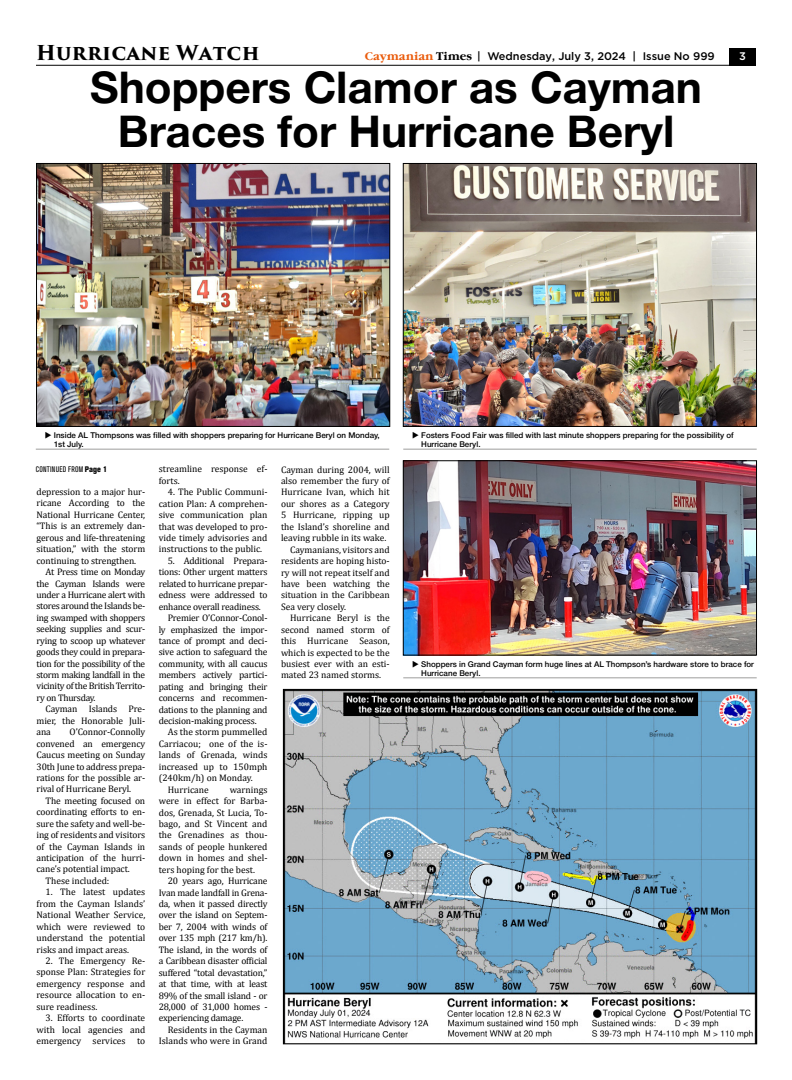
<style>
.page{position:relative;width:792px;height:1080px;background:#fff}
.page>*{position:absolute;margin:0;border:0;box-sizing:border-box;transform-origin:0 0}
.t1{font:700 44px/44px "Helvetica Neue Cyr";color:#000;text-align:center}
.t2{font:700 20px "Trajan Pro 3";letter-spacing:.01em;color:#000}
.t3{font:500 11px "Gotham";color:#000}
.t4{font:500 11px "Gotham";color:#fff}
.t5{font:9.5px/11.4px "Cambria";letter-spacing:-.01em;color:#000;text-align:justify}
.t6{font:9.5px "Cambria";letter-spacing:-.03em;color:#000}
.t7{font:500 8px/9px "Helvetica Neue Cyr";color:#000}
.t8{font:condensed 8px "Akzidenz Grotesk Pro";letter-spacing:.025em;color:#000}
.s1{font-family:"Garamond C";font-weight:700;color:#ea5b0b}
.s2{font-family:"Garamond C";font-weight:700}
.s3{font-weight:800}
</style>
<div class="page">
<img style="left:405px;top:165px;width:350px;height:260px">
<div style="left:403px;top:163px;width:354px;height:264px;border:1px solid #000"></div>
<img style="left:405px;top:463px;width:350px;height:190px">
<div style="left:403px;top:461px;width:354px;height:194px;border:1px solid #000"></div>
<img style="left:38px;top:165px;width:350px;height:260px">
<div style="left:36px;top:163px;width:354px;height:264px;border:1px solid #000"></div>
<hr style="left:36px;top:449px;width:353px;height:1px;background:#9d9d9c">
<hr style="left:403px;top:449px;width:354px;height:1px;background:#9d9d9c">
<hr style="left:403px;top:678px;width:354px;height:1px;background:#9d9d9c">
<img style="left:285px;top:691px;width:470px;height:351px">
<div style="left:729px;top:48px;width:27px;height:18px;background:#000"></div>
<hr style="left:36px;top:65px;width:720px;height:1px;background:#000">
<h2 class="t2" style="left:36px;top:38px;width:225px">Hurricane Watch</h2>
<p class="t3" style="left:365px;top:49px;width:351px"><span class="s1">Caymanian</span> <span class="s2">Times</span> | Wednesday, July 3, 2024 | Issue No 999</p>
<p class="t4" style="left:739px;top:49px;width:8px">3</p>
<h1 class="t1" style="left:90px;top:66px;width:613px">Shoppers Clamor as Cayman<br>Braces for Hurricane Beryl</h1>
<p class="t7" style="left:54px;top:431px;width:328px">Inside AL Thompsons was filled with shoppers preparing for Hurricane Beryl on Monday,<br>1st July.</p>
<p class="t7" style="left:421px;top:431px;width:314px">Fosters Food Fair was filled with last minute shoppers preparing for the possibility of<br>Hurricane Beryl.</p>
<p class="t8" style="left:36px;top:464px;width:73px">CONTINUED FROM <span class="s3">Page 1</span></p>
<p class="t5" style="left:37px;top:486px;width:110px">depression to a major hur-</p>
<p class="t5" style="left:37px;top:498px;width:110px">ricane According to the</p>
<p class="t5" style="left:37px;top:509px;width:110px">National Hurricane Center,</p>
<p class="t5" style="left:37px;top:520px;width:110px">“This is an extremely dan-</p>
<p class="t5" style="left:37px;top:532px;width:110px">gerous and life-threatening</p>
<p class="t5" style="left:37px;top:543px;width:110px">situation,” with the storm</p>
<p class="t5" style="left:37px;top:555px;width:101px">continuing to strengthen.</p>
<p class="t6" style="left:46px;top:566px;width:101px">At Press time on Monday</p>
<p class="t6" style="left:37px;top:578px;width:110px">the Cayman Islands were</p>
<p class="t6" style="left:37px;top:589px;width:110px">under a Hurricane alert with</p>
<p class="t6" style="left:37px;top:601px;width:110px">stores around the Islands be-</p>
<p class="t6" style="left:37px;top:612px;width:110px">ing swamped with shoppers</p>
<p class="t6" style="left:37px;top:623px;width:110px">seeking supplies and scur-</p>
<p class="t6" style="left:37px;top:635px;width:110px">rying to scoop up whatever</p>
<p class="t6" style="left:37px;top:646px;width:110px">goods they could in prepara-</p>
<p class="t6" style="left:37px;top:658px;width:110px">tion for the possibility of the</p>
<p class="t6" style="left:37px;top:669px;width:110px">storm making landfall in the</p>
<p class="t6" style="left:37px;top:681px;width:110px">vicinity of the British Territo-</p>
<p class="t6" style="left:37px;top:692px;width:61px">ry on Thursday.</p>
<p class="t5" style="left:46px;top:703px;width:101px">Cayman Islands Pre-</p>
<p class="t5" style="left:37px;top:715px;width:110px">mier, the Honorable Juli-</p>
<p class="t5" style="left:37px;top:726px;width:16px">ana</p>
<p class="t5" style="left:37px;top:726px;width:110px;text-indent:33px">O’Connor-Connolly convened an emergency Caucus meeting on Sunday 30th June to address prepa&shy;rations for the possible ar&shy;rival of Hurricane Beryl.</p>
<p class="t5" style="left:46px;top:795px;width:101px">The meeting focused on</p>
<p class="t5" style="left:37px;top:806px;width:110px">coordinating efforts to en-</p>
<p class="t5" style="left:37px;top:818px;width:110px">sure the safety and well-be-</p>
<p class="t5" style="left:37px;top:829px;width:110px">ing of residents and visitors</p>
<p class="t5" style="left:37px;top:841px;width:110px">of the Cayman Islands in</p>
<p class="t5" style="left:37px;top:852px;width:110px">anticipation of the hurri-</p>
<p class="t5" style="left:37px;top:864px;width:95px">cane’s potential impact.</p>
<p class="t5" style="left:46px;top:875px;width:65px">These included:</p>
<p class="t5" style="left:37px;top:886px;width:110px;text-indent:9px">1. The latest updates from the Cayman Islands’ National Weather Service, which were reviewed to understand the potential risks and impact areas.</p>
<p class="t5" style="left:37px;top:955px;width:110px;text-indent:9px">2. The Emergency Re&shy;sponse Plan: Strategies for emergency response and resource allocation to en&shy;sure readiness.</p>
<p class="t5" style="left:37px;top:1012px;width:110px;text-indent:9px">3. Efforts to coordinate with local agencies and emergency services to</p>
<p class="t5" style="left:159px;top:463px;width:110px">streamline response ef&shy;forts.</p>
<p class="t5" style="left:159px;top:486px;width:110px;text-indent:9px">4. The Public Communi&shy;cation Plan: A comprehen&shy;sive communication plan that was developed to pro&shy;vide timely advisories and instructions to the public.</p>
<p class="t5" style="left:168px;top:555px;width:101px">5. Additional Prepara-</p>
<p class="t5" style="left:159px;top:566px;width:110px">tions: Other urgent matters</p>
<p class="t5" style="left:159px;top:578px;width:110px">related to hurricane prepar-</p>
<p class="t5" style="left:159px;top:589px;width:110px">edness were addressed to</p>
<p class="t5" style="left:159px;top:601px;width:104px">enhance overall readiness.</p>
<p class="t5" style="left:168px;top:612px;width:101px">Premier O’Connor-Conol-</p>
<p class="t5" style="left:159px;top:624px;width:110px">ly emphasized the impor-</p>
<p class="t5" style="left:159px;top:635px;width:110px">tance of prompt and deci-</p>
<p class="t5" style="left:159px;top:646px;width:110px">sive action to safeguard the</p>
<p class="t5" style="left:159px;top:658px;width:110px">community, with all caucus</p>
<p class="t5" style="left:159px;top:669px;width:110px">members actively partici-</p>
<p class="t5" style="left:159px;top:681px;width:110px">pating and bringing their</p>
<p class="t5" style="left:159px;top:692px;width:110px">concerns and recommen-</p>
<p class="t5" style="left:159px;top:704px;width:110px">dations to the planning and</p>
<p class="t5" style="left:159px;top:715px;width:99px">decision-making process.</p>
<p class="t5" style="left:168px;top:726px;width:101px">As the storm pummelled</p>
<p class="t5" style="left:159px;top:738px;width:110px">Carriacou; one of the is-</p>
<p class="t5" style="left:159px;top:749px;width:110px">lands of Grenada, winds</p>
<p class="t5" style="left:159px;top:761px;width:110px">increased up to 150mph</p>
<p class="t5" style="left:159px;top:772px;width:96px">(240km/h) on Monday.</p>
<p class="t5" style="left:168px;top:784px;width:43px">Hurricane</p>
<p class="t5" style="left:159px;top:784px;width:110px;text-indent:71px">warnings were in effect for Barba&shy;dos, Grenada, St Lucia, To&shy;bago, and St Vincent and the Grenadines as thou&shy;sands of people hunkered down in homes and shel&shy;ters hoping for the best.</p>
<p class="t5" style="left:159px;top:875px;width:110px;text-indent:9px">20 years ago, Hurricane Ivan made landfall in Grena&shy;da, when it passed directly over the island on Septem&shy;ber 7, 2004 with winds of over 135 mph (217 km/h).<br>The island, in the words of a Caribbean disaster official suffered “total devastation,” at that time, with at least 89% of the small island - or 28,000 of 31,000 homes - experiencing damage.</p>
<p class="t5" style="left:159px;top:1024px;width:110px;text-align:right">Residents in the Cayman<br>Islands who were in Grand</p>
<p class="t5" style="left:281px;top:464px;width:110px">Cayman during 2004, will</p>
<p class="t5" style="left:281px;top:475px;width:110px">also remember the fury of</p>
<p class="t5" style="left:281px;top:487px;width:110px">Hurricane Ivan, which hit</p>
<p class="t5" style="left:281px;top:498px;width:110px">our shores as a Category</p>
<p class="t5" style="left:281px;top:509px;width:110px">5 Hurricane, ripping up</p>
<p class="t5" style="left:281px;top:521px;width:110px">the Island’s shoreline and</p>
<p class="t5" style="left:281px;top:532px;width:107px">leaving rubble in its wake.</p>
<p class="t5" style="left:290px;top:544px;width:101px">Caymanians, visitors and</p>
<p class="t5" style="left:281px;top:555px;width:110px">residents are hoping histo-</p>
<p class="t5" style="left:281px;top:567px;width:110px">ry will not repeat itself and</p>
<p class="t5" style="left:281px;top:578px;width:110px">have been watching the</p>
<p class="t5" style="left:281px;top:589px;width:110px">situation in the Caribbean</p>
<p class="t5" style="left:281px;top:601px;width:66px">Sea very closely.</p>
<p class="t5" style="left:290px;top:612px;width:101px">Hurricane Beryl is the</p>
<p class="t5" style="left:281px;top:624px;width:110px">second named storm of</p>
<p class="t5" style="left:281px;top:635px;width:110px">this Hurricane Season,</p>
<p class="t5" style="left:281px;top:647px;width:110px">which is expected to be the</p>
<p class="t5" style="left:281px;top:658px;width:110px">busiest ever with an esti-</p>
<p class="t5" style="left:281px;top:670px;width:102px">mated 23 named storms.</p>
<p class="t7" style="left:421px;top:659px;width:334px">Shoppers in Grand Cayman form huge lines at AL Thompson’s hardware store to brace for<br>Hurricane Beryl.</p>
</div>
